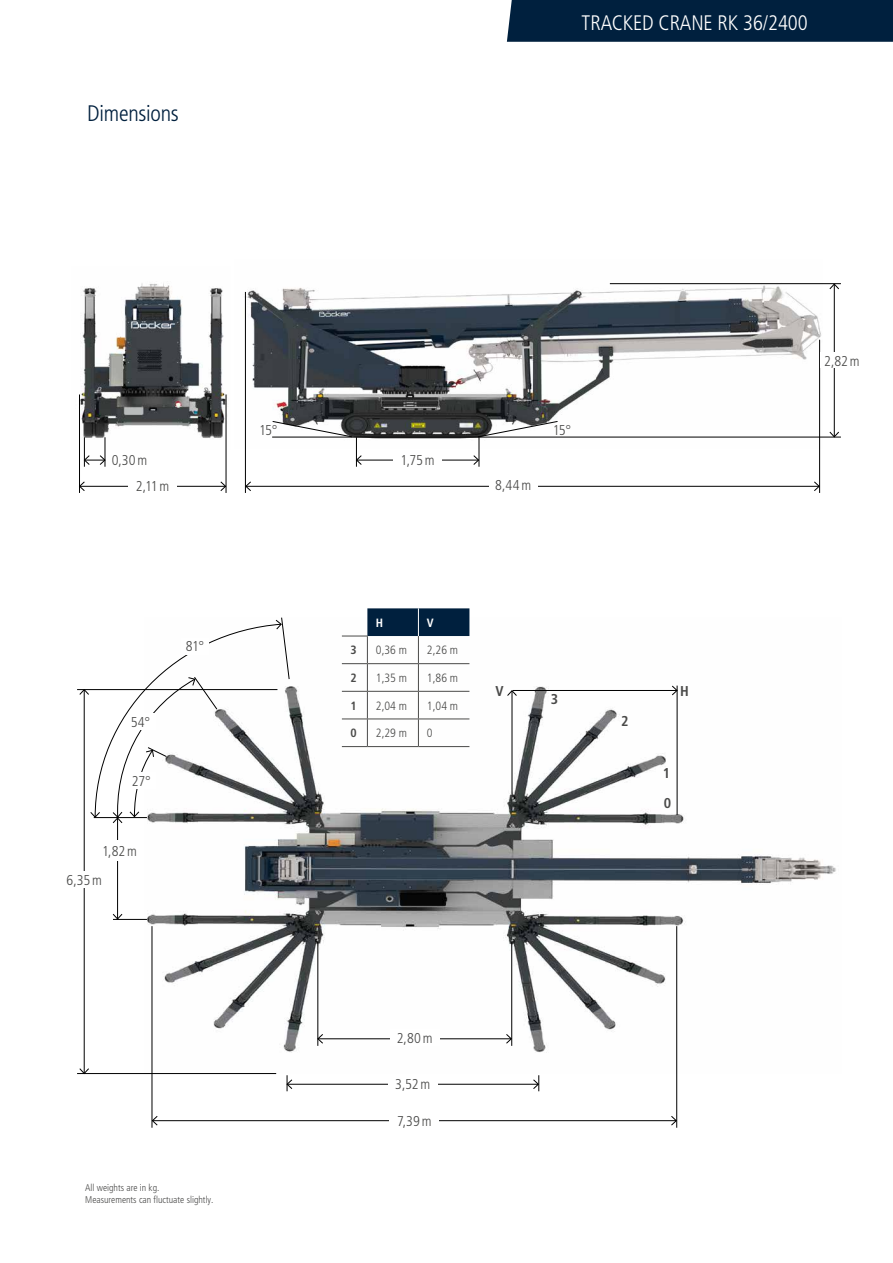
<style>
.page{position:relative;width:893px;height:1263px;background:#fff}
.page>*{position:absolute;margin:0;border:0;box-sizing:border-box;transform-origin:0 0}
.t1{font:300 condensed 22.5px "Frutiger";letter-spacing:-.01em;color:#00203e}
.t2{font:300 condensed 21px "Frutiger";letter-spacing:-.005em;color:#fff}
.t3{font:300 condensed 14.25px "Frutiger";letter-spacing:.005em;color:#4a4a49}
.t4{font:700 condensed 14.25px "Frutiger";color:#4a4a49}
.t5{font:300 condensed 12px "Frutiger";color:#4a4a49}
.t6{font:700 condensed 12px "Frutiger";color:#4a4a49}
.t7{font:700 condensed 12px "Frutiger";color:#fff}
.t8{font:300 condensed 9.75px/12px "Frutiger";color:#4a4a49}
</style>
<div class="page">
<img style="left:244px;top:283px;width:579px;height:165px">
<hr style="left:245px;top:292px;width:1px;height:201px;background:#000">
<hr style="left:819px;top:340px;width:1px;height:153px;background:#000">
<hr style="left:834px;top:284px;width:1px;height:153px;background:#000">
<svg style="left:829px;top:284px;width:10px;height:5px"></svg>
<svg style="left:829px;top:431px;width:10px;height:6px"></svg>
<hr style="left:246px;top:486px;width:573px;height:1px;background:#000">
<svg style="left:245px;top:481px;width:6px;height:10px"></svg>
<svg style="left:814px;top:481px;width:6px;height:10px"></svg>
<hr style="left:610px;top:283px;width:231px;height:1px;background:#000">
<hr style="left:272px;top:437px;width:569px;height:1px;background:#000">
<div style="left:489px;top:479px;width:49px;height:12px;background:#fff"></div>
<div style="left:821px;top:353px;width:42px;height:15px;background:#fff"></div>
<img style="left:144px;top:617px;width:692px;height:456px">
<hr style="left:287px;top:1084px;width:251px;height:1px;background:#000">
<svg style="left:287px;top:1075px;width:5px;height:16px"></svg>
<svg style="left:533px;top:1075px;width:6px;height:16px"></svg>
<div style="left:388px;top:1075px;width:49px;height:16px;background:#fff"></div>
<hr style="left:77px;top:689px;width:200px;height:1px;background:#000">
<hr style="left:77px;top:1073px;width:199px;height:1px;background:#000">
<hr style="left:113px;top:919px;width:34px;height:1px;background:#000">
<hr style="left:84px;top:690px;width:1px;height:383px;background:#000">
<svg style="left:79px;top:1068px;width:10px;height:6px"></svg>
<hr style="left:117px;top:818px;width:1px;height:101px;background:#000">
<svg style="left:113px;top:914px;width:10px;height:5px"></svg>
<div style="left:98px;top:841px;width:43px;height:20px;background:#fff"></div>
<div style="left:60px;top:871px;width:49px;height:17px;background:#fff"></div>
<hr style="left:152px;top:926px;width:1px;height:202px;background:#000">
<hr style="left:676px;top:926px;width:1px;height:202px;background:#000">
<hr style="left:152px;top:1120px;width:524px;height:1px;background:#000">
<svg style="left:152px;top:1116px;width:6px;height:10px"></svg>
<svg style="left:671px;top:1116px;width:6px;height:10px"></svg>
<div style="left:390px;top:1113px;width:49px;height:16px;background:#fff"></div>
<hr style="left:513px;top:690px;width:164px;height:1px;background:#000">
<svg style="left:672px;top:685px;width:6px;height:10px"></svg>
<hr style="left:677px;top:686px;width:1px;height:129px;background:#000">
<hr style="left:512px;top:691px;width:1px;height:103px;background:#000">
<svg style="left:507px;top:690px;width:10px;height:6px"></svg>
<img style="left:80px;top:283px;width:146px;height:167px">
<hr style="left:79px;top:394px;width:1px;height:99px;background:#000">
<hr style="left:226px;top:394px;width:1px;height:99px;background:#000">
<hr style="left:80px;top:486px;width:146px;height:1px;background:#000">
<svg style="left:80px;top:481px;width:5px;height:10px"></svg>
<svg style="left:220px;top:481px;width:6px;height:10px"></svg>
<div style="left:128px;top:480px;width:49px;height:12px;background:#fff"></div>
<hr style="left:318px;top:1038px;width:193px;height:1px;background:#000">
<svg style="left:317px;top:1034px;width:6px;height:10px"></svg>
<svg style="left:506px;top:1034px;width:5px;height:10px"></svg>
<div style="left:390px;top:1030px;width:49px;height:16px;background:#fff"></div>
<hr style="left:318px;top:942px;width:1px;height:104px;background:#000">
<hr style="left:511px;top:942px;width:1px;height:104px;background:#000">
<div style="left:507px;top:0;width:386px;height:42px;background:#00203e"></div>
<svg style="left:79px;top:617px;width:211px;height:206px"></svg>
<div style="left:181px;top:638px;width:28px;height:16px;background:#fff"></div>
<svg style="left:342px;top:608px;width:127px;height:139px"></svg>
<hr style="left:356px;top:437px;width:1px;height:30px;background:#000">
<hr style="left:479px;top:437px;width:1px;height:30px;background:#000">
<hr style="left:357px;top:460px;width:121px;height:1px;background:#000">
<svg style="left:356px;top:455px;width:6px;height:10px"></svg>
<svg style="left:473px;top:455px;width:6px;height:10px"></svg>
<div style="left:393px;top:454px;width:49px;height:12px;background:#fff"></div>
<hr style="left:84px;top:437px;width:1px;height:30px;background:#000">
<hr style="left:105px;top:437px;width:1px;height:30px;background:#000">
<svg style="left:84px;top:455px;width:21px;height:10px"></svg>
<svg style="left:272px;top:421px;width:81px;height:16px"></svg>
<svg style="left:478px;top:421px;width:80px;height:16px"></svg>
<h1 class="t1" style="left:87px;top:101px;width:93px">Dimensions</h1>
<h2 class="t2" style="left:582px;top:11px;width:228px">TRACKED CRANE RK 36/2400</h2>
<p class="t3" style="left:259px;top:422px;width:20px">15°</p>
<p class="t3" style="left:553px;top:422px;width:20px">15°</p>
<p class="t3" style="left:112px;top:452px;width:37px">0,30m</p>
<p class="t3" style="left:400px;top:452px;width:36px">1,75m</p>
<p class="t3" style="left:136px;top:478px;width:35px">2,11 m</p>
<p class="t3" style="left:495px;top:477px;width:38px">8,44m</p>
<p class="t3" style="left:131px;top:714px;width:21px">54°</p>
<p class="t3" style="left:132px;top:773px;width:21px">27°</p>
<p class="t3" style="left:102px;top:843px;width:36px">1,82m</p>
<p class="t3" style="left:67px;top:872px;width:37px">6,35m</p>
<p class="t3" style="left:186px;top:638px;width:20px">81°</p>
<p class="t7" style="left:376px;top:615px;width:9px">H</p>
<p class="t7" style="left:427px;top:615px;width:8px">V</p>
<p class="t6" style="left:350px;top:643px;width:8px">3</p>
<p class="t5" style="left:376px;top:643px;width:33px">0,36 m</p>
<p class="t5" style="left:427px;top:643px;width:33px">2,26 m</p>
<p class="t6" style="left:350px;top:671px;width:8px">2</p>
<p class="t5" style="left:376px;top:671px;width:33px">1,35 m</p>
<p class="t5" style="left:427px;top:671px;width:33px">1,86 m</p>
<p class="t6" style="left:350px;top:698px;width:8px">1</p>
<p class="t5" style="left:376px;top:699px;width:33px">2,04 m</p>
<p class="t5" style="left:427px;top:699px;width:33px">1,04 m</p>
<p class="t6" style="left:350px;top:726px;width:8px">0</p>
<p class="t5" style="left:376px;top:726px;width:33px">2,29 m</p>
<p class="t5" style="left:427px;top:726px;width:7px">0</p>
<p class="t4" style="left:495px;top:683px;width:10px">V</p>
<p class="t4" style="left:680px;top:683px;width:10px">H</p>
<p class="t4" style="left:551px;top:691px;width:9px">3</p>
<p class="t4" style="left:621px;top:713px;width:9px">2</p>
<p class="t4" style="left:663px;top:764px;width:9px">1</p>
<p class="t4" style="left:664px;top:795px;width:9px">0</p>
<p class="t8" style="left:85px;top:1181px;width:130px">All weights are in kg.<br>Measurements can fluctuate slightly.</p>
<p class="t3" style="left:397px;top:1030px;width:37px">2,80m</p>
<p class="t3" style="left:395px;top:1075px;width:36px">3,52m</p>
<p class="t3" style="left:397px;top:1113px;width:36px">7,39m</p>
<p class="t3" style="left:824px;top:353px;width:37px">2,82m</p>
</div>
